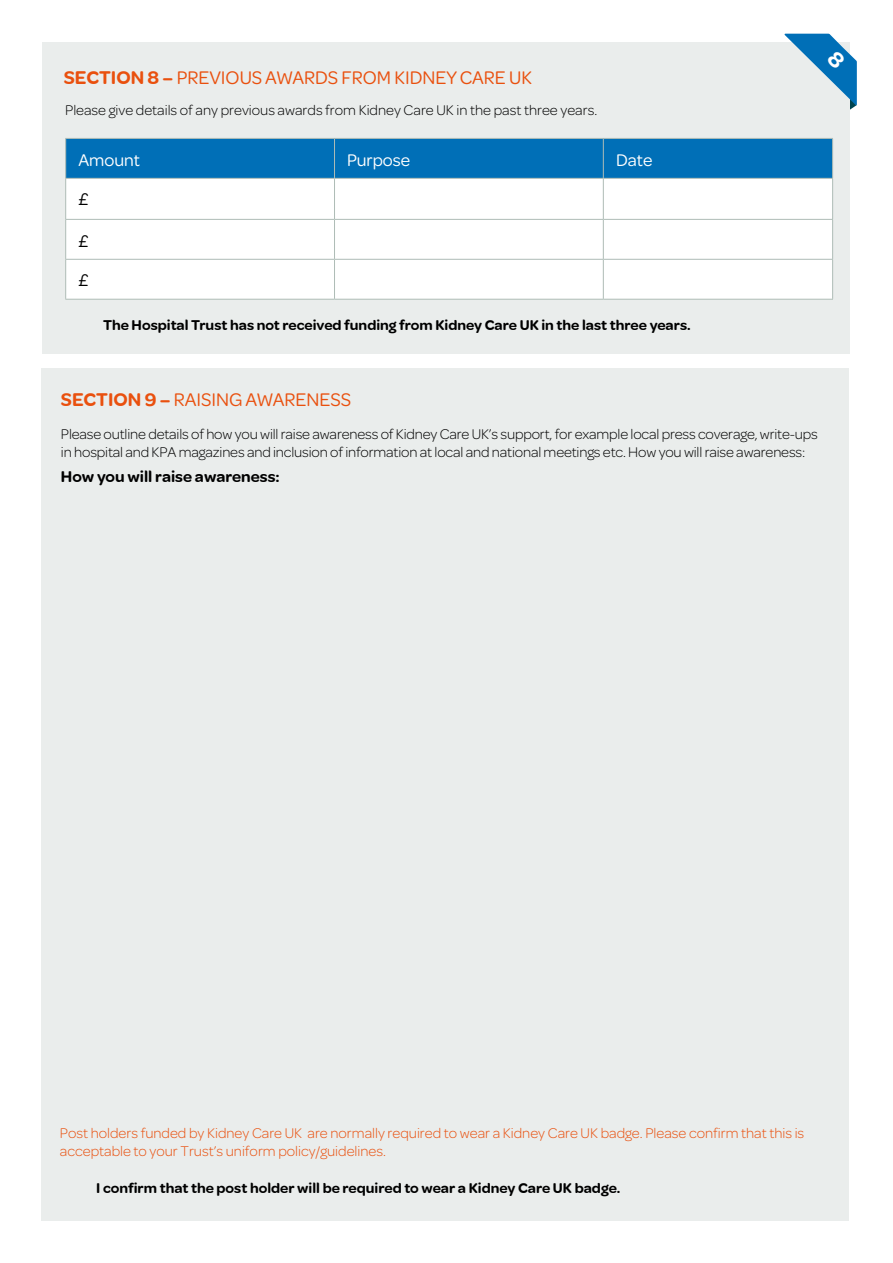
<style>
.page{position:relative;width:893px;height:1263px;background:#fff}
.page>*{position:absolute;margin:0;border:0;box-sizing:border-box;transform-origin:0 0}
.t1{font:19.5px "Omnes";color:#e9500e}
.t2{font:18px "Omnes";color:#fff}
.t3{font:18px "Omnes";color:#000}
.t4{font:600 16.5px "Omnes";color:#000}
.t5{font:300 15px/18px "Omnes";letter-spacing:-.01em;color:#000}
.t6{font:300 15px/18px "Omnes";color:#e9500e}
.t7{font:600 15px "Omnes";color:#000}
.s1{font-weight:600}
</style>
<div class="page">
<div style="left:41px;top:368px;width:808px;height:852px;background:#eaedec"></div>
<div style="left:43px;top:43px;width:807px;height:311px;background:#eaedec"></div>
<div style="left:66px;top:139px;width:766px;height:39px;background:#006fb7"></div>
<div style="left:66px;top:179px;width:766px;height:120px;background:#fff"></div>
<hr style="left:65px;top:138px;width:269px;height:1px;background:#aebcb6">
<hr style="left:65px;top:139px;width:1px;height:39px;background:#aebcb6">
<hr style="left:334px;top:138px;width:269px;height:1px;background:#aebcb6">
<hr style="left:334px;top:139px;width:1px;height:39px;background:#aebcb6">
<hr style="left:603px;top:138px;width:230px;height:1px;background:#aebcb6">
<hr style="left:603px;top:139px;width:1px;height:39px;background:#aebcb6">
<hr style="left:832px;top:139px;width:1px;height:39px;background:#aebcb6">
<hr style="left:65px;top:178px;width:269px;height:1px;background:#aebcb6">
<hr style="left:65px;top:179px;width:1px;height:40px;background:#aebcb6">
<hr style="left:334px;top:178px;width:269px;height:1px;background:#aebcb6">
<hr style="left:334px;top:179px;width:1px;height:40px;background:#aebcb6">
<hr style="left:603px;top:178px;width:230px;height:1px;background:#aebcb6">
<hr style="left:603px;top:179px;width:1px;height:40px;background:#aebcb6">
<hr style="left:832px;top:179px;width:1px;height:40px;background:#aebcb6">
<hr style="left:65px;top:219px;width:269px;height:1px;background:#aebcb6">
<hr style="left:65px;top:220px;width:1px;height:39px;background:#aebcb6">
<hr style="left:334px;top:219px;width:269px;height:1px;background:#aebcb6">
<hr style="left:334px;top:220px;width:1px;height:39px;background:#aebcb6">
<hr style="left:603px;top:219px;width:230px;height:1px;background:#aebcb6">
<hr style="left:603px;top:220px;width:1px;height:39px;background:#aebcb6">
<hr style="left:832px;top:220px;width:1px;height:39px;background:#aebcb6">
<hr style="left:65px;top:259px;width:269px;height:1px;background:#aebcb6">
<hr style="left:65px;top:260px;width:1px;height:39px;background:#aebcb6">
<hr style="left:334px;top:259px;width:269px;height:1px;background:#aebcb6">
<hr style="left:334px;top:260px;width:1px;height:39px;background:#aebcb6">
<hr style="left:603px;top:259px;width:230px;height:1px;background:#aebcb6">
<hr style="left:603px;top:260px;width:1px;height:39px;background:#aebcb6">
<hr style="left:832px;top:260px;width:1px;height:39px;background:#aebcb6">
<hr style="left:65px;top:299px;width:269px;height:1px;background:#aebcb6">
<hr style="left:334px;top:299px;width:269px;height:1px;background:#aebcb6">
<hr style="left:603px;top:299px;width:230px;height:1px;background:#aebcb6">
<svg style="left:784px;top:34px;width:73px;height:76px"></svg>
<h1 class="t1" style="left:64px;top:65px;width:470px"><span class="s1">SECTION 8 –</span> PREVIOUS AWARDS FROM KIDNEY CARE UK</h1>
<p class="t5" style="left:65px;top:101px;width:534px">Please give details of any previous awards from Kidney Care UK in the past three years.</p>
<p class="t2" style="left:78px;top:148px;width:63px">Amount</p>
<p class="t2" style="left:347px;top:148px;width:65px">Purpose</p>
<p class="t2" style="left:616px;top:148px;width:38px">Date</p>
<p class="t3" style="left:78px;top:187px;width:12px">£</p>
<p class="t3" style="left:78px;top:228px;width:12px">£</p>
<p class="t3" style="left:78px;top:268px;width:12px">£</p>
<p class="t7" style="left:103px;top:317px;width:589px">The Hospital Trust has not received funding from Kidney Care UK in the last three years.</p>
<h1 class="t1" style="left:61px;top:386px;width:292px"><span class="s1">SECTION 9 –</span> RAISING AWARENESS</h1>
<p class="t5" style="left:61px;top:425px;width:758px">Please outline details of how you will raise awareness of Kidney Care UK’s support, for example local press coverage, write-ups in hospital and KPA magazines and inclusion of information at local and national meetings etc. How you will raise awareness:</p>
<p class="t4" style="left:61px;top:467px;width:220px">How you will raise awareness:</p>
<p class="t6" style="left:60px;top:1124px;width:746px">Post holders funded by Kidney Care UK are normally required to wear a Kidney Care UK badge. Please confirm that this is acceptable to your Trust’s uniform policy/guidelines.</p>
<p class="t7" style="left:96px;top:1180px;width:526px">I confirm that the post holder will be required to wear a Kidney Care UK badge.</p>
</div>
